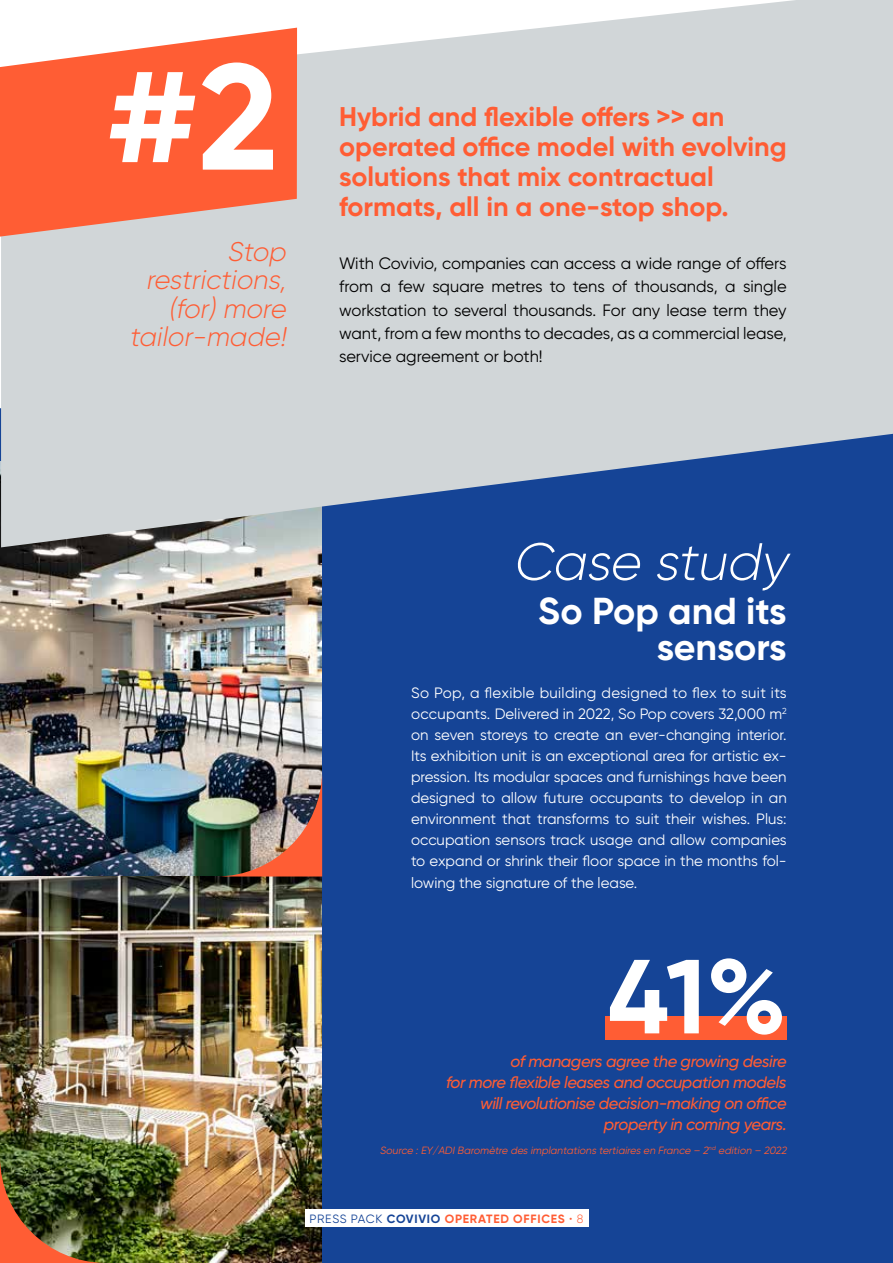
<style>
.page{position:relative;width:893px;height:1263px;background:#fff}
.page>*{position:absolute;margin:0;border:0;box-sizing:border-box;transform-origin:0 0}
.t1{font:700 150px "Gilroy";color:#fff}
.t2{font:700 105px "Gilroy";color:#fff}
.t3{font:italic 300 52.5px "Gilroy";color:#fff}
.t4{font:700 37.5px/36px "Gilroy";color:#fff;text-align:right}
.t5{font:700 27px/30px "Gilroy";color:#ff5d34}
.t6{font:italic 300 27px/28.5px "Gilroy";color:#ff5d34;text-align:right}
.t7{font:16.5px/23.2px "Gilroy";color:#000;text-align:justify}
.t8{font:italic 500 16.5px/21px "Gilroy";letter-spacing:-.025em;color:#ff5d34;text-align:right}
.t9{font:15px/21px "Gilroy";color:#fff;text-align:justify}
.t10{font:700 12px "Gilroy";letter-spacing:.06em;color:#ff5d34}
.t11{font:italic 10.5px "Gilroy";color:#ff5d34}
.s1{font-weight:400;color:#154496}
.s2{color:#154496}
.s3{font-weight:300}
</style>
<div class="page">
<div style="left:0;top:408px;width:893px;height:855px;background:#154496"></div>
<img style="left:0;top:461px;width:321px;height:802px">
<img style="left:0;top:1157px;width:106px;height:106px">
<img style="left:216px;top:770px;width:106px;height:106px">
<div style="left:305px;top:1210px;width:283px;height:17px;background:#fff"></div>
<svg style="left:1px;top:0;width:892px;height:547px;fill:#d1d6d8"></svg>
<svg style="left:0;top:28px;width:297px;height:209px;fill:#ff5d34"></svg>
<div style="left:605px;top:1016px;width:182px;height:24px;background:#ff5d34"></div>
<h1 class="t1" style="left:106px;top:23px;width:174px">#2</h1>
<h3 class="t6" style="left:129px;top:237px;width:164px">Stop restrictions, (for)more tailor-made!</h3>
<h3 class="t5" style="left:339px;top:102px;width:449px">Hybrid and flexible offers &gt;&gt; an operated office model with evolving solutions that mix contractual formats, all in a one-stop shop.</h3>
<p class="t7" style="left:339px;top:252px;width:449px">With Covivio, companies can access a wide range of offers from a few square metres to tens of thousands, a single workstation to several thousands. For any lease term they want, from a few months to decades, as a commercial lease, service agreement or both!</p>
<h3 class="t3" style="left:512px;top:529px;width:287px">Case study</h3>
<h3 class="t4" style="left:538px;top:593px;width:250px">So Pop and its sensors</h3>
<p class="t9" style="left:411px;top:682px;width:377px">So Pop, a flexible building designed to flex to suit its occupants. Delivered in 2022, So Pop covers 32,000 m<sup>2 </sup>on seven storeys to create an ever-changing interior.<br>Its exhibition unit is an exceptional area for artistic ex&shy;pression. Its modular spaces and furnishings have been designed to allow future occupants to develop in an environment that transforms to suit their wishes. Plus: occupation sensors track usage and allow companies to expand or shrink their floor space in the months fol&shy;lowing the signature of the lease.</p>
<h2 class="t2" style="left:608px;top:931px;width:180px">41%</h2>
<p class="t8" style="left:446px;top:1051px;width:342px">of managers agree the growing desire<br>for more flexible leases and occupation models will revolutionise decision-making on office property in coming years.</p>
<p class="t11" style="left:380px;top:1144px;width:411px">Source :EY/ADIBaromètre des implantations tertiaires en France – 2<sup>nd</sup> edition – 2022</p>
<p class="t10" style="left:309px;top:1211px;width:276px"><span class="s1">PRESS PACK</span> <span class="s2">COVIVIO</span> OPERATED OFFICES <span class="s3">• 8</span></p>
</div>
